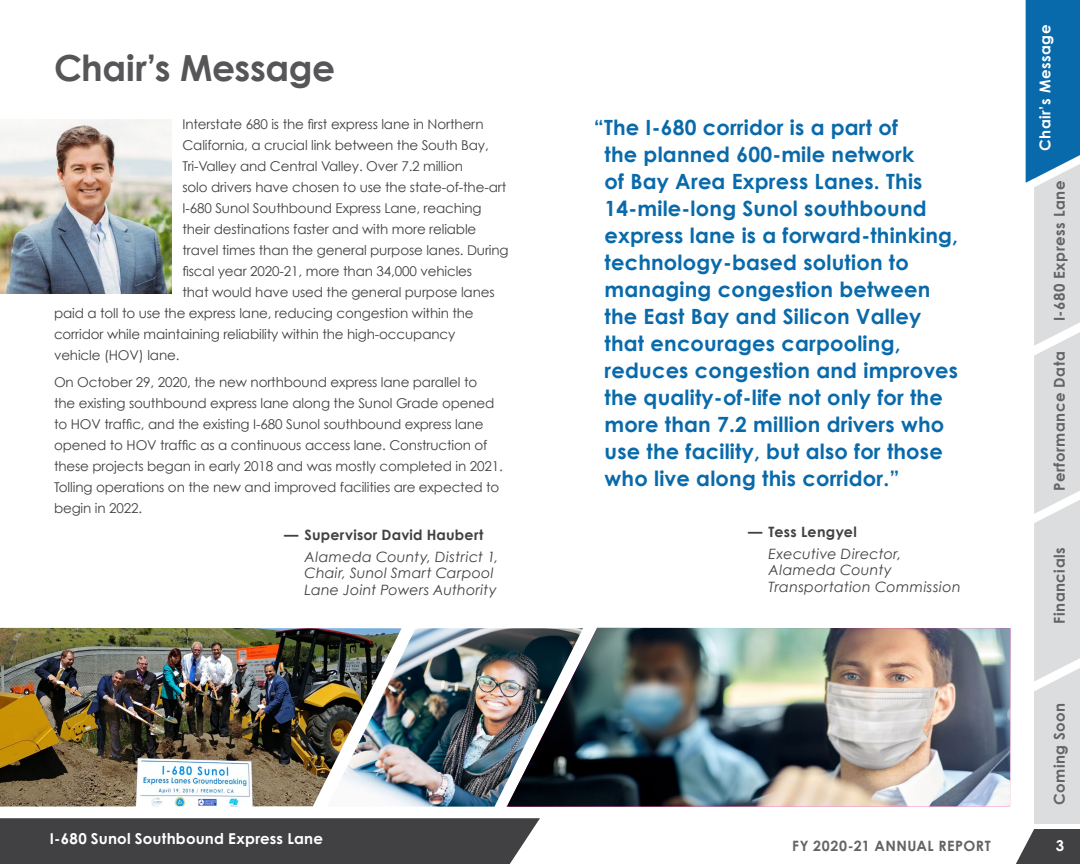
<style>
.page{position:relative;width:1080px;height:864px;background:#fff}
.page>*{position:absolute;margin:0;border:0;box-sizing:border-box;transform-origin:0 0}
.t1{font:700 36px "Century Gothic";letter-spacing:-.01em;color:#565659}
.t2{font:700 21px/27px "Century Gothic";letter-spacing:.01em;color:#096aab}
.t3{font:700 15px "Century Gothic";letter-spacing:.03em;color:#636466}
.t4{font:700 15px "Century Gothic Pro";letter-spacing:.02em;color:#fff}
.t5{font:700 15px "Century Gothic";color:#fff}
.t6{font:italic 14.25px/16.5px "Century Gothic";letter-spacing:.02em;color:#414042}
.t7{font:700 14.25px "Century Gothic";letter-spacing:.02em;color:#414042}
.t8{font:700 14.25px "Century Gothic Pro";letter-spacing:.035em;color:#636466}
.t9{font:13.5px/21px "Century Gothic";letter-spacing:-.01em;color:#414042}
</style>
<div class="page">
<div style="left:0;top:818px;width:540px;height:46px;background:#414042"></div>
<img style="left:0;top:119px;width:172px;height:175px">
<img style="left:583px;top:628px;width:414px;height:179px">
<img style="left:0;top:628px;width:327px;height:179px">
<img style="left:327px;top:628px;width:256px;height:179px">
<svg style="left:997px;top:0;width:83px;height:864px"></svg>
<h1 class="t1" style="left:54px;top:45px;width:283px">Chair’s Message</h1>
<p class="t9" style="left:182px;top:113px;width:303px">Interstate 680 is the first express lane in Northern</p>
<p class="t9" style="left:182px;top:134px;width:308px">California, a crucial link between the South Bay,</p>
<p class="t9" style="left:182px;top:155px;width:282px">Tri-Valley and Central Valley. Over 7.2 million</p>
<p class="t9" style="left:182px;top:176px;width:325px">solo drivers have chosen to use the state-of-the-art</p>
<p class="t9" style="left:182px;top:197px;width:301px">I-680 Sunol Southbound Express Lane, reaching</p>
<p class="t9" style="left:182px;top:218px;width:295px">their destinations faster and with more reliable</p>
<p class="t9" style="left:182px;top:239px;width:328px">travel times than the general purpose lanes. During</p>
<p class="t9" style="left:182px;top:260px;width:291px">fiscal year 2020-21, more than 34,000 vehicles</p>
<p class="t9" style="left:182px;top:281px;width:314px">that would have used the general purpose lanes</p>
<p class="t9" style="left:54px;top:302px;width:421px">paid a toll to use the express lane, reducing congestion within the</p>
<p class="t9" style="left:54px;top:323px;width:403px">corridor while maintaining reliability within the high-occupancy</p>
<p class="t9" style="left:54px;top:344px;width:127px">vehicle (HOV) lane.</p>
<p class="t9" style="left:54px;top:372px;width:450px">On October 29, 2020, the new northbound express lane parallel to<br>the existing southbound express lane along the Sunol Grade opened to HOV traffic, and the existing I-680 Sunol southbound express lane opened to HOV traffic as a continuous access lane. Construction of these projects began in early 2018 and was mostly completed in 2021.<br>Tolling operations on the new and improved facilities are expected to begin in 2022.</p>
<p class="t7" style="left:284px;top:526px;width:201px">— Supervisor David Haubert</p>
<p class="t6" style="left:305px;top:548px;width:196px">Alameda County, District 1,<br>Chair, Sunol Smart Carpool<br>Lane Joint Powers Authority</p>
<p class="t2" style="left:605px;top:113px;width:355px;text-indent:-11px">“The I-680 corridor is a part of<br>the planned 600-mile network<br>of Bay Area Express Lanes. This<br>14-mile-long Sunol southbound express lane is a forward-thinking, technology-based solution to managing congestion between the East Bay and Silicon Valley that encourages carpooling, reduces congestion and improves the quality-of-life not only for the more than 7.2 million drivers who use the facility, but also for those who live along this corridor.”</p>
<p class="t7" style="left:748px;top:523px;width:110px">— Tess Lengyel</p>
<p class="t6" style="left:769px;top:545px;width:194px">Executive Director,<br>Alameda County<br>Transportation Commission</p>
<p class="t4" style="left:1036px;top:151px;width:127px;rotate:-90deg">Chair’s Message</p>
<p class="t3" style="left:1050px;top:321px;width:142px;rotate:-90deg">I-680 Express Lane</p>
<p class="t3" style="left:1050px;top:491px;width:141px;rotate:-90deg">Performance Data</p>
<p class="t3" style="left:1050px;top:624px;width:78px;rotate:-90deg">Financials</p>
<p class="t3" style="left:1050px;top:805px;width:104px;rotate:-90deg">Coming Soon</p>
<p class="t4" style="left:50px;top:829px;width:275px">I-680 Sunol Southbound Express Lane</p>
<p class="t5" style="left:1056px;top:836px;width:10px">3</p>
<p class="t8" style="left:792px;top:837px;width:200px">FY 2020-21 ANNUAL REPORT</p>
</div>
